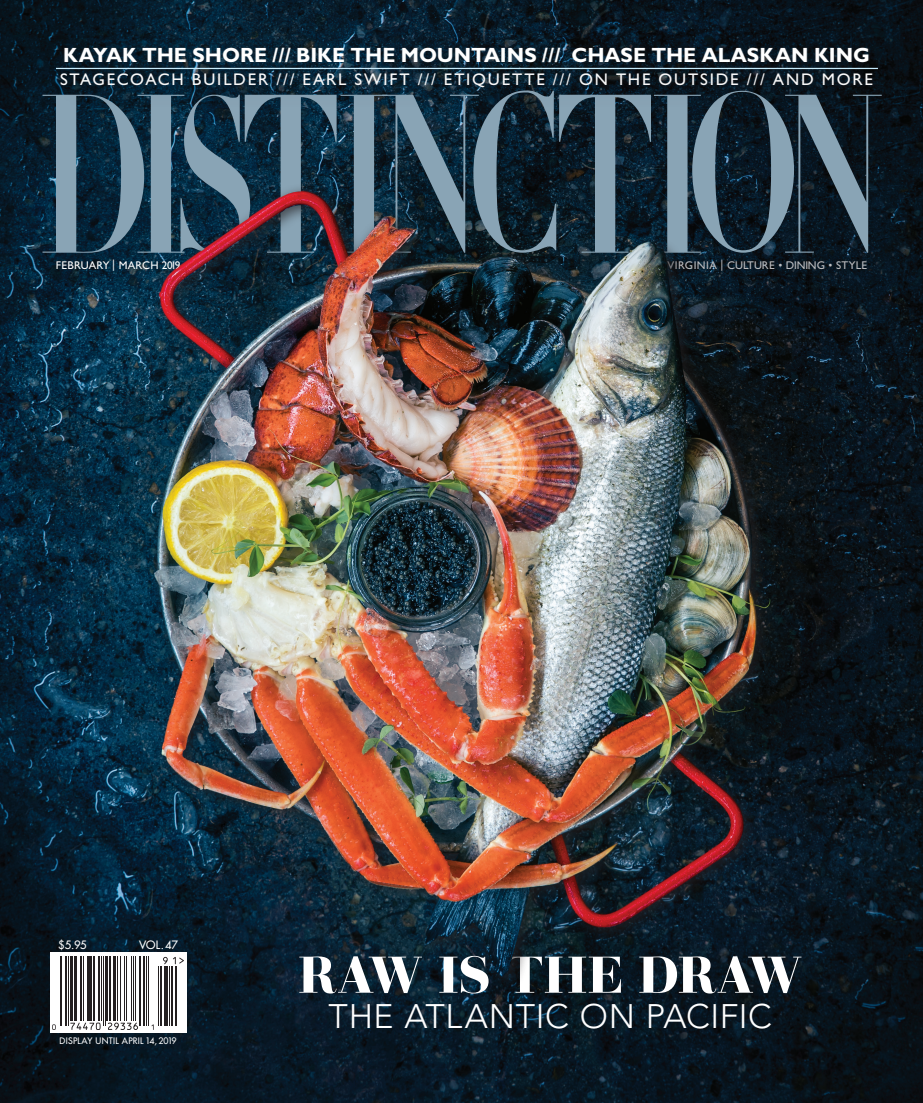
<style>
.page{position:relative;width:923px;height:1103px;background:#fff}
.page>*{position:absolute;margin:0;border:0;box-sizing:border-box;transform-origin:0 0}
.Headline__Lust_scrip{font:700 51.5px "Didonesque Lite";letter-spacing:-.005em;color:#fff}
.Subhead__Avenier_Nex{font:300 33.75px "Avenir";letter-spacing:.02em;color:#fff}
.t1{font:700 20.62px "Gill Sans";letter-spacing:-.005em;color:#fff}
.t2{font:16.88px "Gill Sans";letter-spacing:.105em;color:#fff}
.t3{font:11.25px "Gill Sans";letter-spacing:.015em;color:#bcbdc0}
.t4{font:11.25px "Gill Sans";letter-spacing:.01em;color:#fff}
.t5{font:11.25px "Futura";letter-spacing:-.01em;color:#fff}
.t6{font:8.75px "Futura";letter-spacing:.03em;color:#fff}
</style>
<div class="page">
<img style="left:0;top:0;width:922px;height:1102px">
<div style="left:50px;top:952px;width:136px;height:81px;background:#fff"></div>
<svg style="left:52px;top:1024px;width:4px;height:6px"></svg>
<svg style="left:70px;top:1022px;width:31px;height:8px"></svg>
<svg style="left:108px;top:1022px;width:30px;height:8px"></svg>
<hr style="left:60px;top:956px;width:1px;height:69px;background:#231f20">
<hr style="left:62px;top:956px;width:1px;height:69px;background:#231f20">
<hr style="left:65px;top:956px;width:2px;height:69px;background:#231f20">
<hr style="left:68px;top:956px;width:1px;height:69px;background:#231f20">
<hr style="left:70px;top:956px;width:3px;height:65px;background:#231f20">
<hr style="left:74px;top:956px;width:1px;height:65px;background:#231f20">
<hr style="left:77px;top:956px;width:1px;height:65px;background:#231f20">
<hr style="left:80px;top:956px;width:2px;height:65px;background:#231f20">
<hr style="left:83px;top:956px;width:1px;height:65px;background:#231f20">
<hr style="left:87px;top:956px;width:1px;height:65px;background:#231f20">
<hr style="left:90px;top:956px;width:2px;height:65px;background:#231f20">
<hr style="left:93px;top:956px;width:2px;height:65px;background:#231f20">
<hr style="left:98px;top:956px;width:2px;height:65px;background:#231f20">
<hr style="left:101px;top:956px;width:1px;height:65px;background:#231f20">
<hr style="left:103px;top:956px;width:1px;height:69px;background:#231f20">
<hr style="left:105px;top:956px;width:1px;height:69px;background:#231f20">
<hr style="left:106px;top:956px;width:2px;height:65px;background:#231f20">
<hr style="left:109px;top:956px;width:2px;height:65px;background:#231f20">
<hr style="left:113px;top:956px;width:3px;height:65px;background:#231f20">
<hr style="left:117px;top:956px;width:1px;height:65px;background:#231f20">
<hr style="left:120px;top:956px;width:1px;height:65px;background:#231f20">
<hr style="left:124px;top:956px;width:1px;height:65px;background:#231f20">
<hr style="left:126px;top:956px;width:1px;height:65px;background:#231f20">
<hr style="left:131px;top:956px;width:1px;height:65px;background:#231f20">
<hr style="left:133px;top:956px;width:1px;height:65px;background:#231f20">
<hr style="left:135px;top:956px;width:1px;height:65px;background:#231f20">
<hr style="left:139px;top:956px;width:2px;height:69px;background:#231f20">
<hr style="left:143px;top:956px;width:2px;height:69px;background:#231f20">
<hr style="left:146px;top:956px;width:1px;height:69px;background:#231f20">
<hr style="left:148px;top:956px;width:1px;height:69px;background:#231f20">
<hr style="left:158px;top:966px;width:1px;height:59px;background:#231f20">
<hr style="left:160px;top:966px;width:1px;height:59px;background:#231f20">
<hr style="left:164px;top:966px;width:1px;height:59px;background:#231f20">
<hr style="left:165px;top:966px;width:3px;height:59px;background:#231f20">
<hr style="left:169px;top:966px;width:1px;height:59px;background:#231f20">
<hr style="left:171px;top:966px;width:2px;height:59px;background:#231f20">
<hr style="left:175px;top:966px;width:1px;height:59px;background:#231f20">
<svg style="left:42px;top:90px;width:839px;height:163px;background:#354d5d"></svg>
<div style="left:59px;top:46px;width:815px;height:43px;background:#b2a295;opacity:.1"></div>
<div style="left:53px;top:59px;width:860px;height:51px;background:#231f20;opacity:.75"></div>
<hr style="left:56px;top:68px;width:821px;height:1px;background:#c6eafa">
<div style="left:146px;top:183px;width:626px;height:809px;background:#231f20;opacity:.75"></div>
<img style="left:154px;top:198px;width:609px;height:778px">
<p class="t1" style="left:63px;top:43px;width:808px">KAYAK THE SHORE /// BIKE THE MOUNTAINS /// CHASE THE ALASKAN KING</p>
<p class="t2" style="left:60px;top:70px;width:814px">STAGECOACH BUILDER /// EARL SWIFT /// ETIQUETTE /// ON THE OUTSIDE /// AND MORE</p>
<p class="t4" style="left:56px;top:258px;width:126px">FEBRUARY | MARCH 2019</p>
<p class="t3" style="left:667px;top:258px;width:201px">VIRGINIA | CULTURE • DINING • STYLE</p>
<p class="t5" style="left:58px;top:937px;width:30px">$5.95</p>
<p class="t5" style="left:139px;top:937px;width:41px">VOL.47</p>
<p class="t6" style="left:60px;top:1035px;width:119px">DISPLAY UNTIL APRIL 14, 2019</p>
<p class="Headline__Lust_scrip" style="left:298px;top:947px;width:505px">RAW IS THE DRAW</p>
<p class="Subhead__Avenier_Nex" style="left:328px;top:996px;width:445px">THE ATLANTIC ON PACIFIC</p>
</div>
